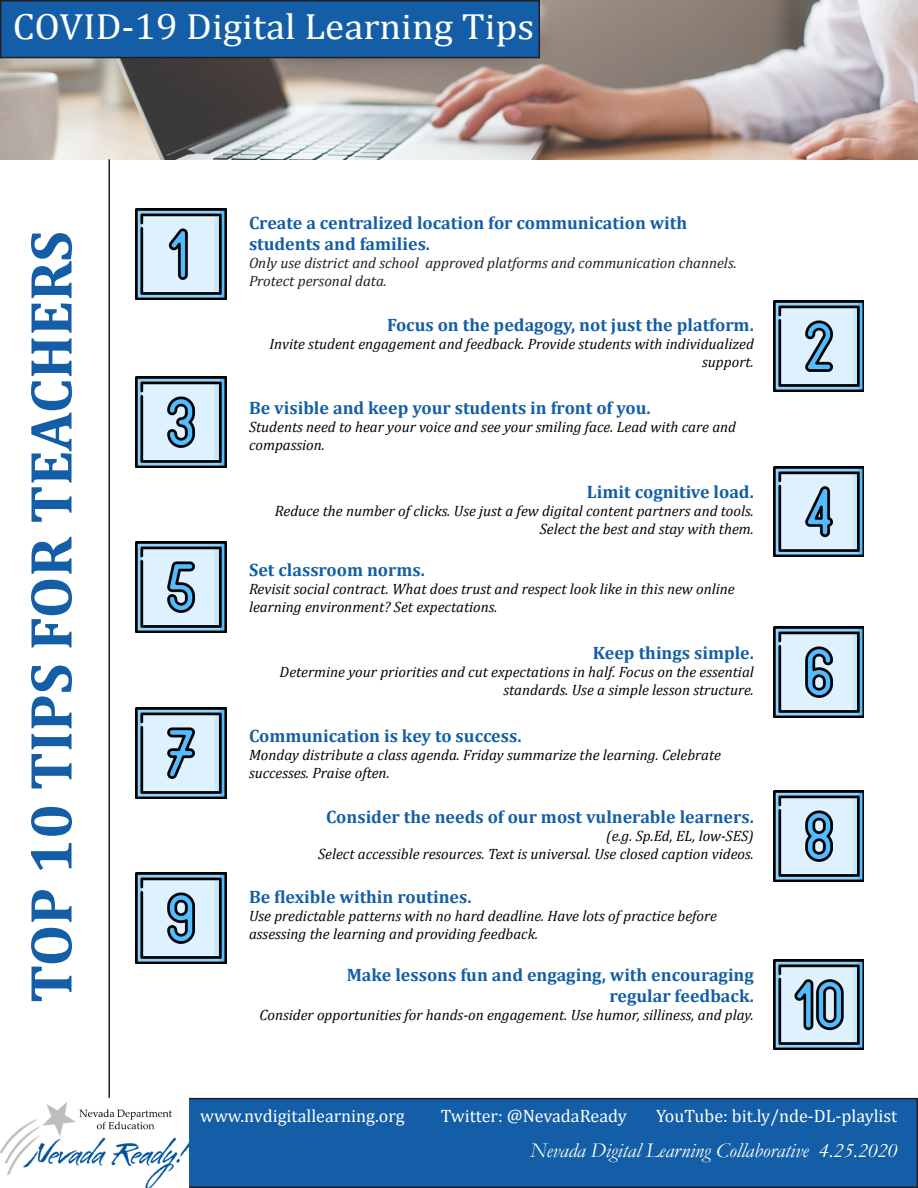
<style>
.page{position:relative;width:918px;height:1188px;background:#fff}
.page>*{position:absolute;margin:0;border:0;box-sizing:border-box;transform-origin:0 0}
.t1{font:700 60px "Cambria";color:#135ea6}
.t2{font:36.6px "Cambria";color:#fff;scale:1.06 1}
.t3{font:italic 21px "Garamond";color:#fff}
.t4{font:700 18px "Cambria";color:#135ea6}
.t5{font:18px "Cambria";color:#fff}
.t6{font:italic 15px/18px "Cambria";color:#040503}
.t7{font:italic 15px/18px "Cambria";color:#231f20}
</style>
<div class="page">
<div style="left:1px;top:1099px;width:916px;height:88px;background:#135ea6"></div>
<div style="left:0;top:1098px;width:918px;height:90px;border:2px solid #231f20"></div>
<img style="left:0;top:1098px;width:189px;height:90px">
<img style="left:136px;top:208px;width:90px;height:91px">
<img style="left:136px;top:376px;width:90px;height:91px">
<img style="left:773px;top:301px;width:91px;height:90px">
<img style="left:773px;top:466px;width:91px;height:91px">
<img style="left:136px;top:542px;width:90px;height:90px">
<img style="left:773px;top:627px;width:91px;height:91px">
<img style="left:136px;top:707px;width:90px;height:91px">
<img style="left:773px;top:791px;width:91px;height:91px">
<img style="left:136px;top:873px;width:90px;height:91px">
<img style="left:773px;top:959px;width:91px;height:91px">
<img style="left:0;top:0;width:918px;height:159px">
<div style="left:1px;top:1px;width:538px;height:57px;background:#135ea6"></div>
<div style="left:0;top:0;width:540px;height:58px;border:2px solid #231f20"></div>
<hr style="left:108px;top:159px;width:2px;height:939px;background:#231f20">
<p class="t2" style="left:13px;top:5px;width:493px">COVID-19 Digital Learning Tips</p>
<p class="t1" style="left:9px;top:1003px;width:774px;rotate:-90deg">TOP 10 TIPS FOR TEACHERS</p>
<p class="t4" style="left:249px;top:210px;width:440px">Create a centralized location for communication with</p>
<p class="t4" style="left:249px;top:231px;width:183px">students and families.</p>
<p class="t7" style="left:249px;top:253px;width:489px">Only use district and school approved platforms and communication channels.<br>Protect personal data.</p>
<p class="t4" style="left:387px;top:313px;width:368px">Focus on the pedagogy, not just the platform.</p>
<p class="t6" style="left:269px;top:335px;width:486px;text-align:right">Invite student engagement and feedback. Provide students with individualized support.</p>
<p class="t4" style="left:249px;top:396px;width:403px">Be visible and keep your students in front of you.</p>
<p class="t6" style="left:249px;top:418px;width:489px">Students need to hear your voice and see your smiling face. Lead with care and compassion.</p>
<p class="t4" style="left:587px;top:479px;width:168px">Limit cognitive load.</p>
<p class="t6" style="left:275px;top:501px;width:481px;text-align:right">Reduce the number of clicks. Use just a few digital content partners and tools.<br>Select the best and stay with them.</p>
<p class="t4" style="left:249px;top:558px;width:177px">Set classroom norms.</p>
<p class="t6" style="left:249px;top:580px;width:487px">Revisit social contract. What does trust and respect look like in this new online learning environment? Set expectations.</p>
<p class="t4" style="left:593px;top:640px;width:162px">Keep things simple.</p>
<p class="t6" style="left:280px;top:662px;width:476px;text-align:right">Determine your priorities and cut expectations in half. Focus on the essential standards. Use a simple lesson structure.</p>
<p class="t4" style="left:249px;top:723px;width:274px">Communication is key to success.</p>
<p class="t6" style="left:249px;top:745px;width:473px">Monday distribute a class agenda. Friday summarize the learning. Celebrate successes. Praise often.</p>
<p class="t4" style="left:326px;top:804px;width:429px">Consider the needs of our most vulnerable learners.</p>
<p class="t6" style="left:606px;top:826px;width:149px">(e.g. Sp.Ed, EL, low-SES)</p>
<p class="t6" style="left:318px;top:844px;width:437px">Select accessible resources. Text is universal. Use closed caption videos.</p>
<p class="t4" style="left:249px;top:884px;width:224px">Be flexible within routines.</p>
<p class="t6" style="left:249px;top:906px;width:470px">Use predictable patterns with no hard deadline. Have lots of practice before assessing the learning and providing feedback.</p>
<p class="t4" style="left:347px;top:962px;width:409px">Make lessons fun and engaging, with encouraging</p>
<p class="t4" style="left:609px;top:984px;width:146px">regular feedback.</p>
<p class="t6" style="left:260px;top:1006px;width:496px">Consider opportunities for hands-on engagement. Use humor, silliness, and play.</p>
<p class="t5" style="left:200px;top:1105px;width:206px">www.nvdigitallearning.org</p>
<p class="t5" style="left:441px;top:1105px;width:188px">Twitter: @NevadaReady</p>
<p class="t5" style="left:656px;top:1105px;width:243px">YouTube: bit.ly/nde-DL-playlist</p>
<p class="t3" style="left:530px;top:1136px;width:369px">Nevada Digital Learning Collaborative 4.25.2020</p>
</div>
